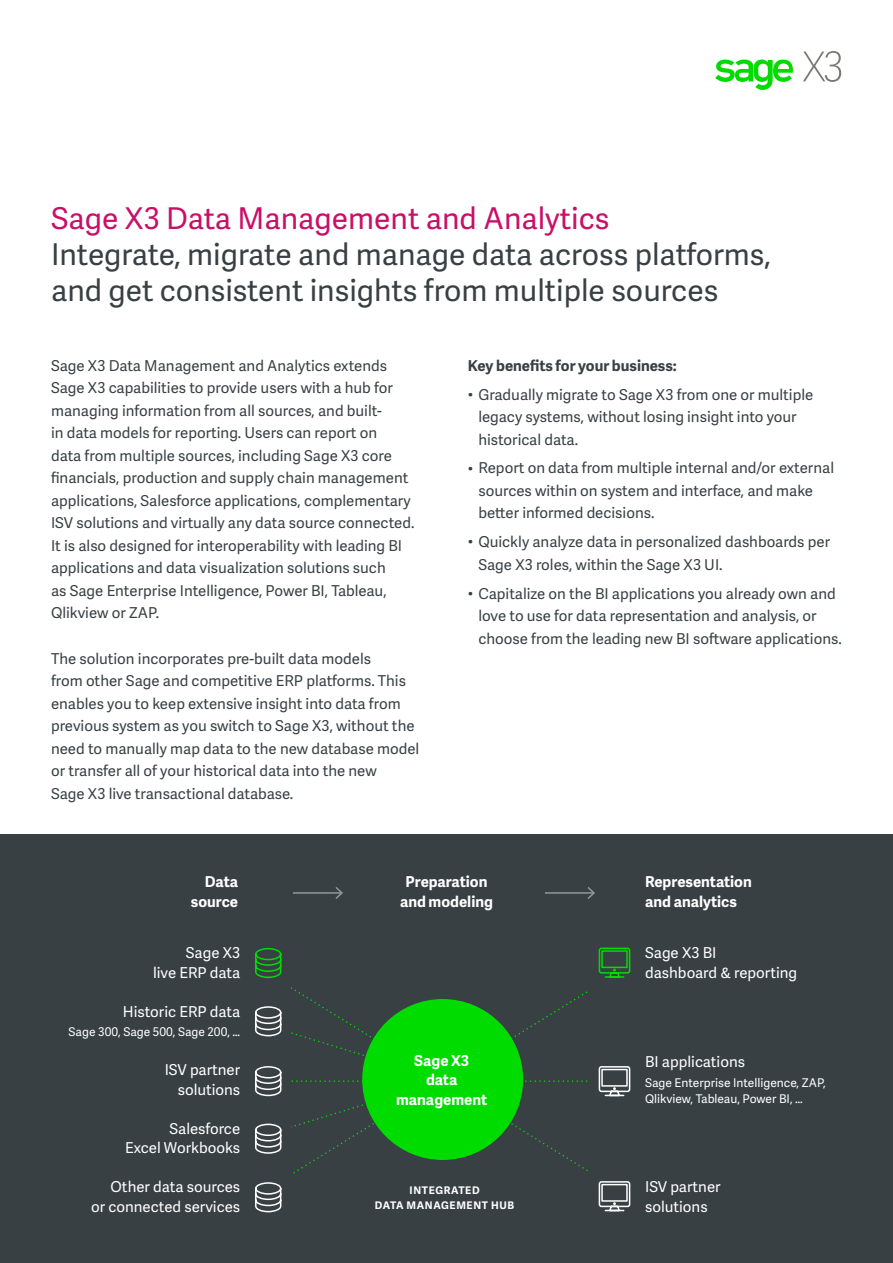
<style>
.page{position:relative;width:893px;height:1263px;background:#fff}
.page>*{position:absolute;margin:0;border:0;box-sizing:border-box;transform-origin:0 0}
.t1{font:30px/36px "Adelle Sans SAGE";color:#384044}
.t2{font:30px "Adelle Sans SAGE";color:#c90f67}
.t3{font:15px/22.5px "Adelle Sans SAGE";color:#384044}
.t4{font:15px/19.5px "Adelle Sans SAGE";color:#fff;text-align:right}
.t5{font:700 15px/19.5px "Adelle Sans SAGE";color:#fff;text-align:center}
.t6{font:700 15px "Adelle Sans SAGE";color:#384044}
.t7{font:12px/16.5px "Adelle Sans SAGE";color:#fff}
.t8{font:700 10.5px/15px "Adelle Sans SAGE";letter-spacing:.06em;color:#fff;text-align:center}
.s1{font-weight:700;font-size:12px}
</style>
<div class="page">
<svg style="left:715px;top:60px;width:78px;height:30px"></svg>
<svg style="left:803px;top:51px;width:38px;height:31px"></svg>
<div style="left:0;top:835px;width:893px;height:428px;background:#384044"></div>
<hr style="left:293px;top:892px;width:49px;height:2px;background:#92979b">
<svg style="left:334px;top:887px;width:9px;height:12px"></svg>
<hr style="left:545px;top:892px;width:49px;height:2px;background:#92979b">
<svg style="left:586px;top:887px;width:9px;height:12px"></svg>
<svg style="left:598px;top:947px;width:33px;height:31px"></svg>
<svg style="left:598px;top:1181px;width:33px;height:31px"></svg>
<svg style="left:255px;top:948px;width:27px;height:30px"></svg>
<svg style="left:255px;top:1005px;width:376px;height:149px"></svg>
<svg style="left:255px;top:1182px;width:27px;height:31px"></svg>
<h1 class="t2" style="left:51px;top:197px;width:560px">Sage X3 Data Management and Analytics</h1>
<h1 class="t1" style="left:51px;top:235px;width:722px">Integrate, migrate and manage data across platforms, and get consistent insights from multiple sources</h1>
<p class="t3" style="left:51px;top:354px;width:365px">Sage X3 Data Management and Analytics extends Sage X3 capabilities to provide users with a hub for managing information from all sources, and built-<br>in data models for reporting. Users can report on<br>data from multiple sources, including Sage X3 core financials, production and supply chain management applications, Salesforce applications, complementary ISV solutions and virtually any data source connected.<br>It is also designed for interoperability with leading BI applications and data visualization solutions such<br>as Sage Enterprise Intelligence, Power BI, Tableau, Qlikview or ZAP.</p>
<p class="t3" style="left:51px;top:646px;width:370px">The solution incorporates pre-built data models<br>from other Sage and competitive ERP platforms. This enables you to keep extensive insight into data from previous system as you switch to Sage X3, without the need to manually map data to the new database model or transfer all of your historical data into the new<br>Sage X3 live transactional database.</p>
<p class="t6" style="left:468px;top:354px;width:211px">Key benefits for your business:</p>
<p class="t3" style="left:478px;top:382px;width:336px;text-indent:-11px"><span class="s1">•</span> Gradually migrate to Sage X3 from one or multiple legacy systems, without losing insight into your historical data.</p>
<p class="t3" style="left:478px;top:456px;width:357px;text-indent:-11px"><span class="s1">•</span> Report on data from multiple internal and/or external sources within on system and interface, and make better informed decisions.</p>
<p class="t3" style="left:478px;top:530px;width:353px;text-indent:-11px"><span class="s1">•</span> Quickly analyze data in personalized dashboards per<br>Sage X3 roles, within the Sage X3 UI.</p>
<p class="t3" style="left:478px;top:582px;width:365px;text-indent:-11px"><span class="s1">•</span> Capitalize on the BI applications you already own and love to use for data representation and analysis, or choose from the leading new BI software applications.</p>
<p class="t5" style="left:191px;top:872px;width:49px;text-align:right">Data source</p>
<p class="t5" style="left:400px;top:872px;width:94px">Preparation and modeling</p>
<p class="t5" style="left:645px;top:872px;width:108px;text-align:left">Representation and analytics</p>
<p class="t4" style="left:645px;top:943px;width:154px;text-align:left">Sage X3 BI<br>dashboard &amp; reporting</p>
<p class="t4" style="left:153px;top:943px;width:89px">Sage X3<br>live ERP data</p>
<p class="t4" style="left:123px;top:1001px;width:119px">Historic ERP data</p>
<p class="t7" style="left:69px;top:1023px;width:173px">Sage 300, Sage 500, Sage 200, …</p>
<p class="t4" style="left:165px;top:1060px;width:77px">ISV partner solutions</p>
<p class="t4" style="left:125px;top:1118px;width:117px">Salesforce<br>Excel Workbooks</p>
<p class="t4" style="left:91px;top:1177px;width:151px">Other data sources<br>or connected services</p>
<p class="t5" style="left:396px;top:1050px;width:93px">Sage X3<br>data management</p>
<p class="t4" style="left:645px;top:1051px;width:101px">BI applications</p>
<p class="t7" style="left:645px;top:1074px;width:182px">Sage Enterprise Intelligence, ZAP,<br>Qlikview, Tableau, Power BI, …</p>
<p class="t4" style="left:645px;top:1177px;width:77px;text-align:left">ISV partner solutions</p>
<p class="t8" style="left:375px;top:1182px;width:141px">INTEGRATED<br>DATA MANAGEMENT HUB</p>
</div>
